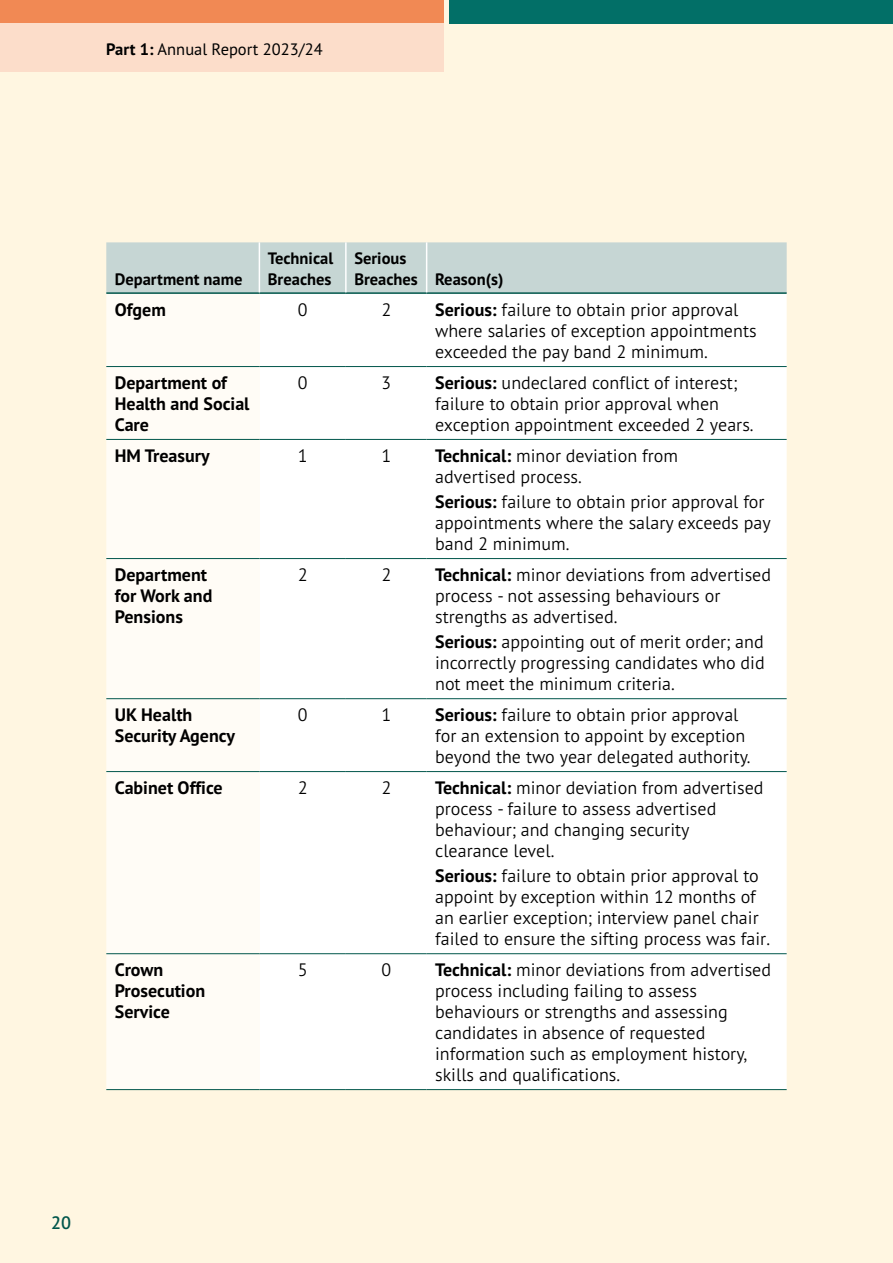
<style>
.page{position:relative;width:893px;height:1263px;background:#fff6e1}
.page>*{position:absolute;margin:0;border:0;box-sizing:border-box;transform-origin:0 0}
.Body_text{font:300 18px/21px "PT Sans Pro";color:#000}
.Body_text-2{font:700 18px/21px "PT Sans Pro";color:#000}
.t1{font:600 18px "PT Sans Pro";color:#00564b}
.Table_header_text{font:700 16.5px/21px "PT Sans Pro";color:#000}
.t2{font:16.5px "PT Sans Pro";color:#000}
.s1{font-weight:700}
</style>
<div class="page">
<hr style="left:892px;top:23px;width:1px;height:49px;background:#fcddca">
<div style="left:449px;top:0;width:444px;height:23px;background:#026f67"></div>
<div style="left:0;top:0;width:443px;height:23px;background:#f18954"></div>
<div style="left:0;top:23px;width:443px;height:49px;background:#fcddca"></div>
<div style="left:106px;top:242px;width:681px;height:50px;background:#c6d6d4"></div>
<div style="left:106px;top:294px;width:153px;height:795px;background:#fffcf6"></div>
<div style="left:259px;top:294px;width:528px;height:795px;background:#fff"></div>
<hr style="left:106px;top:366px;width:153px;height:1px;background:#00564b">
<hr style="left:106px;top:439px;width:153px;height:1px;background:#00564b">
<hr style="left:106px;top:558px;width:153px;height:1px;background:#00564b">
<hr style="left:106px;top:698px;width:153px;height:1px;background:#00564b">
<hr style="left:106px;top:771px;width:153px;height:1px;background:#00564b">
<hr style="left:106px;top:953px;width:153px;height:1px;background:#00564b">
<hr style="left:106px;top:1089px;width:153px;height:1px;background:#00564b">
<hr style="left:259px;top:366px;width:87px;height:1px;background:#00564b">
<hr style="left:346px;top:366px;width:81px;height:1px;background:#00564b">
<hr style="left:427px;top:366px;width:360px;height:1px;background:#00564b">
<hr style="left:259px;top:439px;width:87px;height:1px;background:#00564b">
<hr style="left:346px;top:439px;width:81px;height:1px;background:#00564b">
<hr style="left:427px;top:439px;width:360px;height:1px;background:#00564b">
<hr style="left:259px;top:558px;width:87px;height:1px;background:#00564b">
<hr style="left:346px;top:558px;width:81px;height:1px;background:#00564b">
<hr style="left:427px;top:558px;width:360px;height:1px;background:#00564b">
<hr style="left:259px;top:698px;width:87px;height:1px;background:#00564b">
<hr style="left:346px;top:698px;width:81px;height:1px;background:#00564b">
<hr style="left:427px;top:698px;width:360px;height:1px;background:#00564b">
<hr style="left:259px;top:771px;width:87px;height:1px;background:#00564b">
<hr style="left:346px;top:771px;width:81px;height:1px;background:#00564b">
<hr style="left:427px;top:771px;width:360px;height:1px;background:#00564b">
<hr style="left:259px;top:953px;width:87px;height:1px;background:#00564b">
<hr style="left:346px;top:953px;width:81px;height:1px;background:#00564b">
<hr style="left:427px;top:953px;width:360px;height:1px;background:#00564b">
<hr style="left:259px;top:1089px;width:87px;height:1px;background:#00564b">
<hr style="left:346px;top:1089px;width:81px;height:1px;background:#00564b">
<hr style="left:427px;top:1089px;width:360px;height:1px;background:#00564b">
<hr style="left:106px;top:292px;width:153px;height:2px;background:#00564b">
<hr style="left:259px;top:292px;width:87px;height:2px;background:#00564b">
<hr style="left:346px;top:292px;width:81px;height:2px;background:#00564b">
<hr style="left:427px;top:292px;width:360px;height:2px;background:#00564b">
<hr style="left:259px;top:242px;width:1px;height:50px;background:#fff">
<hr style="left:345px;top:242px;width:2px;height:50px;background:#fff">
<hr style="left:426px;top:242px;width:1px;height:50px;background:#fff">
<p class="t2" style="left:106px;top:39px;width:218px"><span class="s1">Part 1:</span> Annual Report 2023/24</p>
<p class="Table_header_text" style="left:115px;top:268px;width:129px">Department name</p>
<p class="Table_header_text" style="left:268px;top:247px;width:67px">Technical<br>Breaches</p>
<p class="Table_header_text" style="left:354px;top:247px;width:65px">Serious<br>Breaches</p>
<p class="Table_header_text" style="left:435px;top:268px;width:70px">Reason(s)</p>
<p class="Body_text-2" style="left:115px;top:299px;width:53px">Ofgem</p>
<p class="Body_text" style="left:298px;top:299px;width:11px">0</p>
<p class="Body_text" style="left:381px;top:299px;width:11px">2</p>
<p class="Body_text" style="left:435px;top:299px;width:323px"><span class="s1">Serious:</span> failure to obtain prior approval where salaries of exception appointments exceeded the pay band 2 minimum.</p>
<p class="Body_text-2" style="left:115px;top:372px;width:136px">Department of<br>Health and Social<br>Care</p>
<p class="Body_text" style="left:298px;top:372px;width:11px">0</p>
<p class="Body_text" style="left:381px;top:372px;width:11px">3</p>
<p class="Body_text" style="left:435px;top:372px;width:320px"><span class="s1">Serious:</span> undeclared conflict of interest; failure to obtain prior approval when exception appointment exceeded 2 years.</p>
<p class="Body_text-2" style="left:115px;top:445px;width:96px">HM Treasury</p>
<p class="Body_text" style="left:298px;top:444px;width:11px">1</p>
<p class="Body_text" style="left:381px;top:444px;width:11px">1</p>
<p class="Body_text" style="left:435px;top:444px;width:245px"><span class="s1">Technical:</span> minor deviation from advertised process.</p>
<p class="Body_text" style="left:435px;top:491px;width:337px"><span class="s1">Serious:</span> failure to obtain prior approval for appointments where the salary exceeds pay band 2 minimum.</p>
<p class="Body_text-2" style="left:115px;top:564px;width:99px">Department for Work and<br>Pensions</p>
<p class="Body_text" style="left:298px;top:564px;width:11px">2</p>
<p class="Body_text" style="left:381px;top:564px;width:11px">2</p>
<p class="Body_text" style="left:435px;top:564px;width:337px"><span class="s1">Technical:</span> minor deviations from advertised process ‑ not assessing behaviours or strengths as advertised.</p>
<p class="Body_text" style="left:435px;top:631px;width:331px;text-align:justify"><span class="s1">Serious:</span> appointing out of merit order; and incorrectly progressing candidates who did not meet the minimum criteria.</p>
<p class="Body_text-2" style="left:115px;top:704px;width:122px">UK Health<br>Security Agency</p>
<p class="Body_text" style="left:298px;top:704px;width:11px">0</p>
<p class="Body_text" style="left:381px;top:704px;width:11px">1</p>
<p class="Body_text" style="left:435px;top:704px;width:317px"><span class="s1">Serious:</span> failure to obtain prior approval for an extension to appoint by exception beyond the two year delegated authority.</p>
<p class="Body_text-2" style="left:115px;top:777px;width:109px">Cabinet Office</p>
<p class="Body_text" style="left:298px;top:776px;width:11px">2</p>
<p class="Body_text" style="left:381px;top:776px;width:11px">2</p>
<p class="Body_text" style="left:435px;top:776px;width:330px"><span class="s1">Technical:</span> minor deviation from advertised process ‑ failure to assess advertised behaviour; and changing security clearance level.</p>
<p class="Body_text" style="left:435px;top:865px;width:336px"><span class="s1">Serious:</span> failure to obtain prior approval to appoint by exception within 12 months of an earlier exception; interview panel chair failed to ensure the sifting process was fair.</p>
<p class="Body_text-2" style="left:115px;top:959px;width:92px">Crown<br>Prosecution<br>Service</p>
<p class="Body_text" style="left:298px;top:959px;width:11px">5</p>
<p class="Body_text" style="left:381px;top:959px;width:11px">0</p>
<p class="Body_text" style="left:435px;top:959px;width:337px"><span class="s1">Technical:</span> minor deviations from advertised process including failing to assess behaviours or strengths and assessing candidates in absence of requested information such as employment history, skills and qualifications.</p>
<p class="t1" style="left:51px;top:1211px;width:21px">20</p>
</div>
